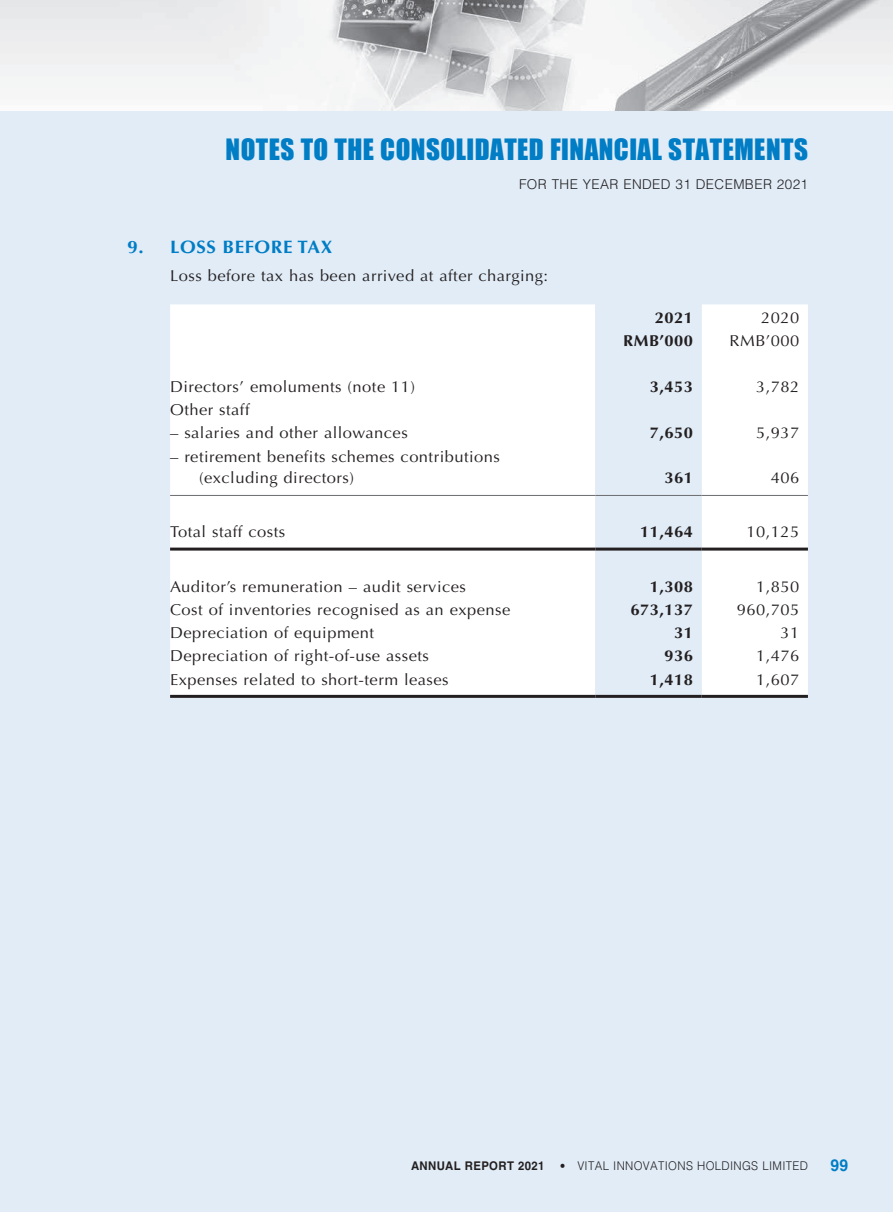
<style>
.page{position:relative;width:893px;height:1212px;background:#fff}
.page>*{position:absolute;margin:0;border:0;box-sizing:border-box;transform-origin:0 0}
.t1{font:27px "Impact";letter-spacing:.015em;color:#007dc5}
.t2{font:700 18px "Optima LT Std";letter-spacing:.03em;color:#007dc5;scale:1.05 1}
.t3{font:700 16.5px "Helvetica LT Std";color:#007dc5;scale:.95 1}
.t4{font:15.75px/21px "Optima LT Std";letter-spacing:.03em;color:#231f20;scale:1.05 1}
.t5{font:700 15.75px "Optima LT Std";letter-spacing:.03em;color:#231f20;scale:1.05 1}
.t6{font:300 13.5px "Helvetica LT Std";letter-spacing:.03em;color:#231f20}
.t7{font:300 12px "Helvetica LT Std";letter-spacing:.03em;color:#231f20;scale:.95 1}
.t8{font:700 12px "Helvetica LT Std";letter-spacing:.03em;color:#231f20;scale:.95 1}
.s1{font-family:"Frutiger LT Std"}
</style>
<div class="page">
<img style="left:0;top:0;width:893px;height:111px">
<div style="left:0;top:111px;width:893px;height:1101px;background:#e1ecf7"></div>
<div style="left:170px;top:304px;width:638px;height:391px;background:#fff"></div>
<svg style="left:595px;top:304px;width:107px;height:391px"></svg>
<hr style="left:170px;top:495px;width:425px;height:1px;background:#6c6d70">
<hr style="left:595px;top:495px;width:107px;height:1px;background:#6c6d70">
<hr style="left:702px;top:495px;width:106px;height:1px;background:#6c6d70">
<hr style="left:170px;top:548px;width:425px;height:3px;background:#231f20">
<hr style="left:595px;top:548px;width:107px;height:3px;background:#231f20">
<hr style="left:702px;top:548px;width:106px;height:3px;background:#231f20">
<hr style="left:170px;top:695px;width:425px;height:3px;background:#231f20">
<hr style="left:595px;top:695px;width:107px;height:3px;background:#231f20">
<hr style="left:702px;top:695px;width:106px;height:3px;background:#231f20">
<h1 class="t1" style="left:226px;top:128px;width:584px">NOTES TO THE CONSOLIDATED FINANCIAL STATEMENTS</h1>
<p class="t6" style="left:519px;top:176px;width:290px">FOR THE YEAR ENDED 31 DECEMBER 2021</p>
<p class="t2" style="left:128px;top:236px;width:196px">9. LOSS BEFORE TAX</p>
<p class="t4" style="left:170px;top:265px;width:362px">Loss before tax has been arrived at after charging:</p>
<p class="t5" style="left:655px;top:308px;width:38px">2021</p>
<p class="t4" style="left:761px;top:307px;width:38px">2020</p>
<p class="t5" style="left:623px;top:331px;width:68px">RMB’000</p>
<p class="t4" style="left:730px;top:330px;width:68px">RMB’000</p>
<p class="t4" style="left:170px;top:376px;width:235px">Directors’ emoluments (note 11)</p>
<p class="t5" style="left:650px;top:378px;width:43px">3,453</p>
<p class="t4" style="left:756px;top:376px;width:43px">3,782</p>
<p class="t4" style="left:170px;top:400px;width:77px">Other staff</p>
<p class="t4" style="left:170px;top:423px;width:228px">– salaries and other allowances</p>
<p class="t5" style="left:650px;top:424px;width:43px">7,650</p>
<p class="t4" style="left:756px;top:423px;width:43px">5,937</p>
<p class="t4" style="left:199px;top:446px;width:288px;text-indent:-29px">– retirement benefits schemes contributions (excluding directors)</p>
<p class="t5" style="left:665px;top:468px;width:29px">361</p>
<p class="t4" style="left:771px;top:467px;width:29px">406</p>
<p class="t4" style="left:170px;top:522px;width:111px">Total staff costs</p>
<p class="t5" style="left:640px;top:523px;width:52px">11,464</p>
<p class="t4" style="left:747px;top:522px;width:52px">10,125</p>
<p class="t4" style="left:170px;top:576px;width:283px">Auditor’s remuneration – audit services</p>
<p class="t5" style="left:650px;top:577px;width:43px">1,308</p>
<p class="t4" style="left:756px;top:576px;width:43px">1,850</p>
<p class="t4" style="left:170px;top:599px;width:326px">Cost of inventories recognised as an expense</p>
<p class="t5" style="left:631px;top:601px;width:61px">673,137</p>
<p class="t4" style="left:737px;top:599px;width:61px">960,705</p>
<p class="t4" style="left:170px;top:623px;width:196px">Depreciation of equipment</p>
<p class="t5" style="left:674px;top:624px;width:19px">31</p>
<p class="t4" style="left:781px;top:623px;width:19px">31</p>
<p class="t4" style="left:170px;top:646px;width:248px">Depreciation of right-of-use assets</p>
<p class="t5" style="left:665px;top:647px;width:29px">936</p>
<p class="t4" style="left:756px;top:646px;width:43px">1,476</p>
<p class="t4" style="left:170px;top:669px;width:267px">Expenses related to short-term leases</p>
<p class="t5" style="left:650px;top:670px;width:43px">1,418</p>
<p class="t4" style="left:756px;top:669px;width:43px">1,607</p>
<p class="t8" style="left:411px;top:1159px;width:142px">ANNUAL REPORT 2021</p>
<p class="t7" style="left:560px;top:1158px;width:263px"><span class="s1">•</span> VITAL INNOVATIONS HOLDINGS LIMITED</p>
<p class="t3" style="left:830px;top:1155px;width:20px">99</p>
</div>
